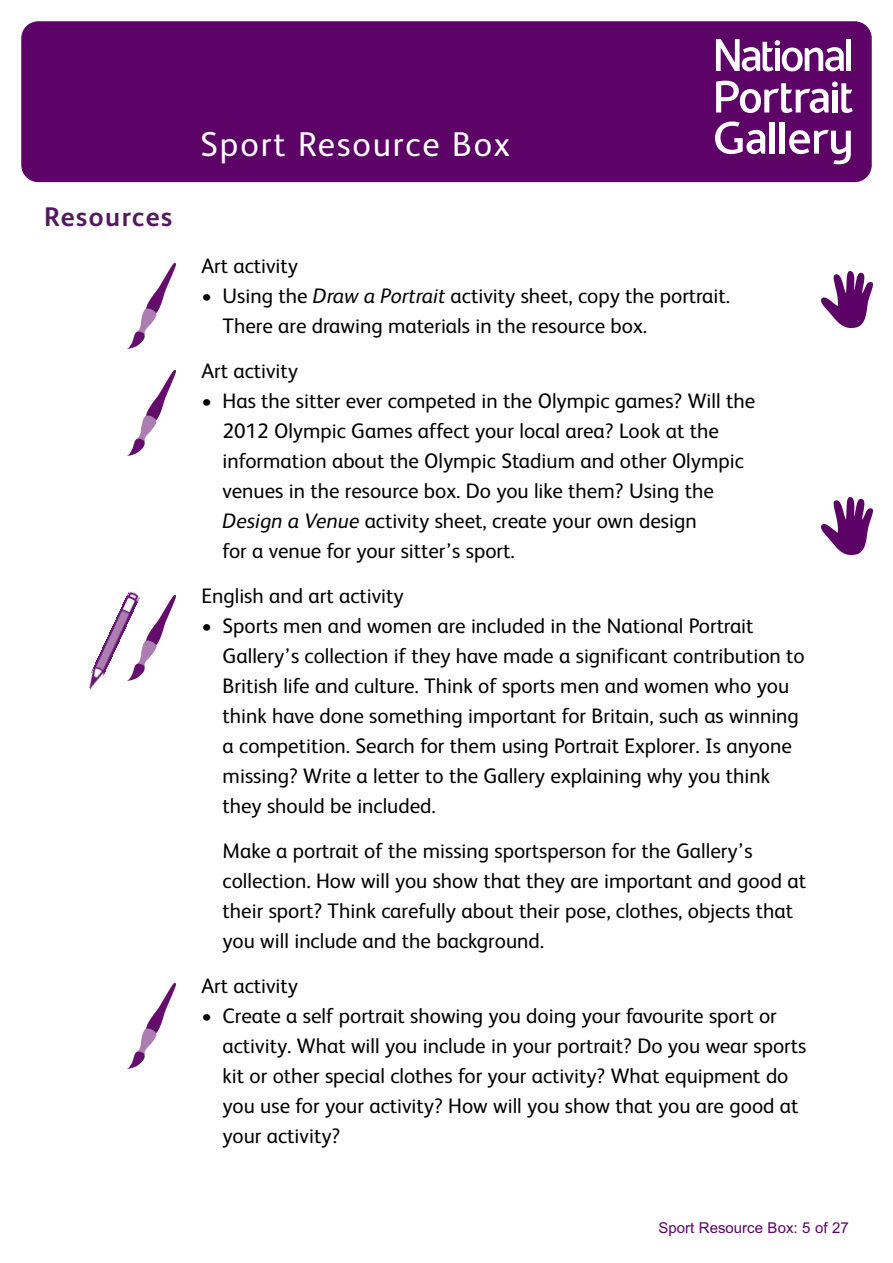
<style>
.page{position:relative;width:893px;height:1263px;background:#fff}
.page>*{position:absolute;margin:0;border:0;box-sizing:border-box;transform-origin:0 0}
.t1{font:34.5px "FS Albert";letter-spacing:.055em;color:#fff}
.t2{font:700 27px "FS Albert";letter-spacing:.055em;color:#521a5f}
.t3{font:21px/30px "FS Albert";color:#000}
.t4{font:15px "Arial";color:#5d0266}
.s1{font-style:italic}
</style>
<div class="page">
<div style="left:21px;top:21px;width:851px;height:161px;background:#5d0266;border-radius:17px"></div>
<svg style="left:789px;top:130px;width:62px;height:34px"></svg>
<div style="left:770px;top:122px;width:5px;height:32px;background:#fff"></div>
<div style="left:780px;top:122px;width:5px;height:32px;background:#fff"></div>
<svg style="left:715px;top:121px;width:50px;height:33px"></svg>
<div style="left:846px;top:39px;width:5px;height:32px;background:#fff"></div>
<svg style="left:716px;top:39px;width:128px;height:32px"></svg>
<svg style="left:716px;top:81px;width:137px;height:32px"></svg>
<img style="left:128px;top:263px;width:48px;height:85px">
<img style="left:127px;top:984px;width:49px;height:85px">
<img style="left:821px;top:271px;width:51px;height:57px">
<img style="left:141px;top:595px;width:35px;height:80px">
<img style="left:88px;top:591px;width:53px;height:98px">
<img style="left:821px;top:498px;width:51px;height:56px">
<img style="left:128px;top:370px;width:48px;height:85px">
<p class="t2" style="left:44px;top:208px;width:130px">Resources</p>
<h1 class="t1" style="left:200px;top:132px;width:311px">Sport Resource Box</h1>
<p class="t3" style="left:201px;top:253px;width:98px">Art activity</p>
<p class="t3" style="left:223px;top:283px;width:509px;text-indent:-21px">• Using the <span class="s1">Draw a Portrait</span> activity sheet, copy the portrait.<br>There are drawing materials in the resource box.</p>
<p class="t3" style="left:201px;top:358px;width:98px">Art activity</p>
<p class="t3" style="left:223px;top:388px;width:534px;text-indent:-21px">• Has the sitter ever competed in the Olympic games? Will the 2012 Olympic Games affect your local area? Look at the information about the Olympic Stadium and other Olympic venues in the resource box. Do you like them? Using the <span class="s1">Design a Venue</span> activity sheet, create your own design<br>for a venue for your sitter’s sport.</p>
<p class="t3" style="left:201px;top:583px;width:204px">English and art activity</p>
<p class="t3" style="left:223px;top:613px;width:584px;text-indent:-21px">• Sports men and women are included in the National Portrait Gallery’s collection if they have made a significant contribution to British life and culture. Think of sports men and women who you think have done something important for Britain, such as winning a competition. Search for them using Portrait Explorer. Is anyone missing? Write a letter to the Gallery explaining why you think they should be included.</p>
<p class="t3" style="left:223px;top:838px;width:585px">Make a portrait of the missing sportsperson for the Gallery’s collection. How will you show that they are important and good at their sport? Think carefully about their pose, clothes, objects that you will include and the background.</p>
<p class="t3" style="left:201px;top:973px;width:98px">Art activity</p>
<p class="t3" style="left:223px;top:1003px;width:585px;text-indent:-21px">• Create a self portrait showing you doing your favourite sport or activity. What will you include in your portrait? Do you wear sports kit or other special clothes for your activity? What equipment do you use for your activity? How will you show that you are good at your activity?</p>
<p class="t4" style="left:658px;top:1219px;width:192px">Sport Resource Box: 5 of 27</p>
</div>
